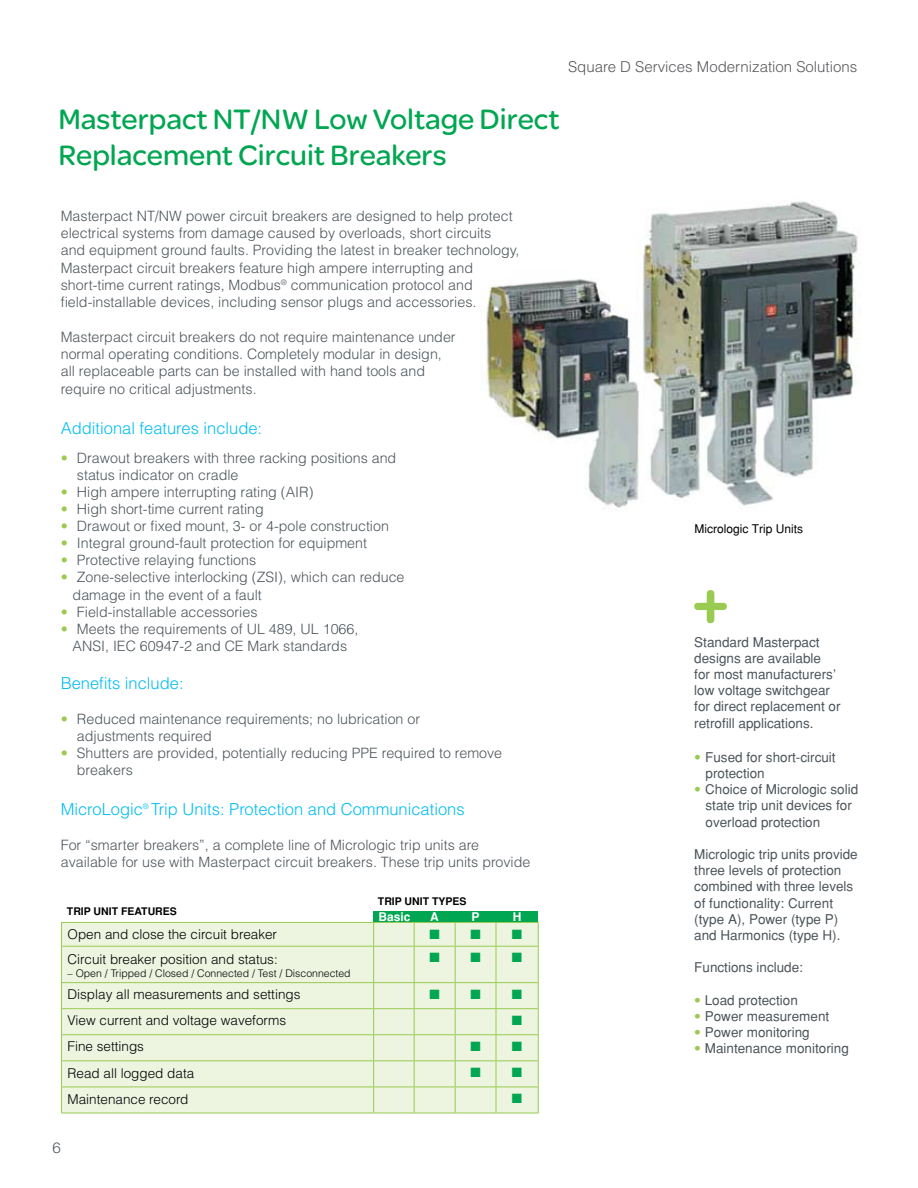
<style>
.page{position:relative;width:918px;height:1188px;background:#fff}
.page>*{position:absolute;margin:0;border:0;box-sizing:border-box;transform-origin:0 0}
.t1{font:30px/36px "SE Optimist";color:#00a651}
.t2{font:300 16.5px "Helvetica";color:#00bdf2}
.t3{font:300 15px "Helvetica";color:#58595b}
.t4{font:300 15px "Helvetica Neue";color:#4d555b}
.t5{font:300 14.25px/17.1px "Helvetica";color:#4d555b}
.t6{font:13.5px/16.2px "Helvetica";color:#4d555b}
.t7{font:300 13.5px "Helvetica";color:#000}
.t8{font:13.5px "Zapf Dingbats ITC";color:#00a651}
.t9{font:12px "Helvetica";color:#000}
.t10{font:700 12px "Helvetica";color:#fff}
.t11{font:300 10.5px "Helvetica";color:#000}
.t12{font:700 10.5px "Helvetica";color:#000}
.s1{font-family:"Helvetica Neue";color:#98cb4f}
.s2{font-family:"Helvetica Neue";font-weight:300;color:#98cb4f}
</style>
<div class="page">
<img style="left:486px;top:201px;width:374px;height:307px">
<svg style="left:694px;top:590px;width:33px;height:33px"></svg>
<div style="left:374px;top:911px;width:164px;height:15px;background:#00a651"></div>
<div style="left:62px;top:923px;width:476px;height:190px;background:#edf5e1"></div>
<hr style="left:61px;top:922px;width:313px;height:1px;background:#98cb4f">
<svg style="left:61px;top:923px;width:1px;height:23px"></svg>
<hr style="left:374px;top:922px;width:40px;height:1px;background:#98cb4f">
<svg style="left:373px;top:923px;width:1px;height:23px"></svg>
<hr style="left:414px;top:922px;width:41px;height:1px;background:#98cb4f">
<svg style="left:414px;top:923px;width:1px;height:23px"></svg>
<hr style="left:455px;top:922px;width:41px;height:1px;background:#98cb4f">
<hr style="left:496px;top:922px;width:43px;height:1px;background:#98cb4f">
<svg style="left:496px;top:923px;width:1px;height:23px"></svg>
<svg style="left:538px;top:923px;width:1px;height:23px"></svg>
<hr style="left:61px;top:946px;width:313px;height:1px;background:#98cb4f">
<hr style="left:61px;top:947px;width:1px;height:35px;background:#98cb4f">
<hr style="left:374px;top:946px;width:40px;height:1px;background:#98cb4f">
<hr style="left:373px;top:947px;width:1px;height:35px;background:#98cb4f">
<hr style="left:414px;top:946px;width:41px;height:1px;background:#98cb4f">
<hr style="left:414px;top:947px;width:1px;height:35px;background:#98cb4f">
<hr style="left:455px;top:946px;width:41px;height:1px;background:#98cb4f">
<hr style="left:455px;top:947px;width:1px;height:35px;background:#98cb4f">
<hr style="left:496px;top:946px;width:43px;height:1px;background:#98cb4f">
<hr style="left:496px;top:947px;width:1px;height:35px;background:#98cb4f">
<hr style="left:538px;top:947px;width:1px;height:35px;background:#98cb4f">
<hr style="left:61px;top:982px;width:313px;height:1px;background:#98cb4f">
<hr style="left:374px;top:982px;width:40px;height:1px;background:#98cb4f">
<hr style="left:414px;top:982px;width:41px;height:1px;background:#98cb4f">
<hr style="left:455px;top:982px;width:41px;height:1px;background:#98cb4f">
<hr style="left:496px;top:982px;width:43px;height:1px;background:#98cb4f">
<hr style="left:61px;top:1008px;width:313px;height:1px;background:#98cb4f">
<hr style="left:374px;top:1008px;width:40px;height:1px;background:#98cb4f">
<hr style="left:414px;top:1008px;width:41px;height:1px;background:#98cb4f">
<hr style="left:496px;top:1008px;width:43px;height:1px;background:#98cb4f">
<hr style="left:61px;top:1034px;width:313px;height:1px;background:#98cb4f">
<hr style="left:374px;top:1034px;width:40px;height:1px;background:#98cb4f">
<hr style="left:414px;top:1034px;width:41px;height:1px;background:#98cb4f">
<hr style="left:496px;top:1034px;width:43px;height:1px;background:#98cb4f">
<hr style="left:61px;top:1060px;width:313px;height:1px;background:#98cb4f">
<hr style="left:374px;top:1060px;width:40px;height:1px;background:#98cb4f">
<hr style="left:414px;top:1060px;width:41px;height:1px;background:#98cb4f">
<hr style="left:496px;top:1060px;width:43px;height:1px;background:#98cb4f">
<hr style="left:61px;top:1087px;width:313px;height:1px;background:#98cb4f">
<svg style="left:61px;top:983px;width:1px;height:130px"></svg>
<hr style="left:374px;top:1087px;width:40px;height:1px;background:#98cb4f">
<svg style="left:373px;top:983px;width:1px;height:130px"></svg>
<hr style="left:414px;top:1087px;width:41px;height:1px;background:#98cb4f">
<svg style="left:414px;top:983px;width:1px;height:130px"></svg>
<hr style="left:496px;top:1087px;width:43px;height:1px;background:#98cb4f">
<svg style="left:538px;top:983px;width:1px;height:130px"></svg>
<hr style="left:61px;top:1113px;width:313px;height:1px;background:#98cb4f">
<hr style="left:374px;top:1113px;width:40px;height:1px;background:#98cb4f">
<hr style="left:414px;top:1113px;width:41px;height:1px;background:#98cb4f">
<hr style="left:455px;top:1113px;width:41px;height:1px;background:#98cb4f">
<hr style="left:496px;top:1113px;width:43px;height:1px;background:#98cb4f">
<svg style="left:430px;top:923px;width:50px;height:23px"></svg>
<svg style="left:430px;top:953px;width:50px;height:9px"></svg>
<svg style="left:430px;top:983px;width:92px;height:130px;background:#e8f2d9"></svg>
<p class="t3" style="left:568px;top:57px;width:291px">Square D Services Modernization Solutions</p>
<h1 class="t1" style="left:58px;top:100px;width:503px">Masterpact NT/NW Low Voltage Direct<br>Replacement Circuit Breakers</h1>
<p class="t5" style="left:61px;top:207px;width:460px">Masterpact NT/NW power circuit breakers are designed to help protect electrical systems from damage caused by overloads, short circuits<br>and equipment ground faults. Providing the latest in breaker technology, Masterpact circuit breakers feature high ampere interrupting and short-time current ratings, Modbus<sup>®</sup> communication protocol and field-installable devices, including sensor plugs and accessories.</p>
<p class="t5" style="left:61px;top:328px;width:396px">Masterpact circuit breakers do not require maintenance under normal operating conditions. Completely modular in design, all replaceable parts can be installed with hand tools and require no critical adjustments.</p>
<p class="t2" style="left:61px;top:417px;width:203px">Additional features include:</p>
<p class="t5" style="left:77px;top:449px;width:321px;text-indent:-16px"><span class="s1">•</span> Drawout breakers with three racking positions and status indicator on cradle</p>
<p class="t5" style="left:61px;top:483px;width:254px"><span class="s1">•</span> High ampere interrupting rating (AIR)</p>
<p class="t5" style="left:61px;top:500px;width:205px"><span class="s1">•</span> High short-time current rating</p>
<p class="t5" style="left:61px;top:517px;width:330px"><span class="s1">•</span> Drawout or fixed mount, 3- or 4-pole construction</p>
<p class="t5" style="left:61px;top:534px;width:308px"><span class="s1">•</span> Integral ground-fault protection for equipment</p>
<p class="t5" style="left:61px;top:551px;width:197px"><span class="s1">•</span> Protective relaying functions</p>
<p class="t5" style="left:73px;top:568px;width:333px;text-indent:-12px"><span class="s1">•</span> Zone-selective interlocking (ZSI), which can reduce damage in the event of a fault</p>
<p class="t5" style="left:61px;top:603px;width:198px"><span class="s1">•</span> Field-installable accessories</p>
<p class="t5" style="left:61px;top:620px;width:299px;text-align:center"><span class="s1">•</span> Meets the requirements of UL 489, UL 1066,<br>ANSI, IEC 60947-2 and CE Mark standards</p>
<p class="t2" style="left:61px;top:672px;width:124px">Benefits include:</p>
<p class="t5" style="left:77px;top:710px;width:345px;text-indent:-16px"><span class="s1">•</span> Reduced maintenance requirements; no lubrication or adjustments required</p>
<p class="t5" style="left:77px;top:744px;width:427px;text-indent:-16px"><span class="s1">•</span> Shutters are provided, potentially reducing PPE required to remove breakers</p>
<p class="t2" style="left:61px;top:798px;width:405px">MicroLogic<sup>®</sup> Trip Units: Protection and Communications</p>
<p class="t5" style="left:61px;top:836px;width:471px">For “smarter breakers”, a complete line of Micrologic trip units are available for use with Masterpact circuit breakers. These trip units provide</p>
<p class="t12" style="left:67px;top:906px;width:111px">TRIP UNIT FEATURES</p>
<p class="t12" style="left:378px;top:895px;width:90px">TRIP UNIT TYPES</p>
<p class="t10" style="left:378px;top:910px;width:34px">Basic</p>
<p class="t10" style="left:430px;top:910px;width:10px">A</p>
<p class="t10" style="left:472px;top:910px;width:10px">P</p>
<p class="t10" style="left:513px;top:910px;width:10px">H</p>
<p class="t7" style="left:68px;top:926px;width:211px">Open and close the circuit breaker</p>
<p class="t8" style="left:512px;top:928px;width:12px">■</p>
<p class="t7" style="left:68px;top:951px;width:212px">Circuit breaker position and status:</p>
<p class="t11" style="left:68px;top:966px;width:285px">– Open / Tripped / Closed / Connected / Test / Disconnected</p>
<p class="t8" style="left:512px;top:951px;width:12px">■</p>
<p class="t7" style="left:67px;top:986px;width:235px">Display all measurements and settings</p>
<p class="t8" style="left:512px;top:988px;width:12px">■</p>
<p class="t7" style="left:67px;top:1012px;width:220px">View current and voltage waveforms</p>
<p class="t8" style="left:512px;top:1014px;width:12px">■</p>
<p class="t7" style="left:67px;top:1038px;width:78px">Fine settings</p>
<p class="t7" style="left:67px;top:1064px;width:128px">Read all logged data</p>
<p class="t7" style="left:67px;top:1090px;width:123px">Maintenance record</p>
<p class="t8" style="left:512px;top:1092px;width:12px">■</p>
<p class="t4" style="left:52px;top:1138px;width:10px">6</p>
<p class="t9" style="left:694px;top:522px;width:110px">Micrologic Trip Units</p>
<p class="t6" style="left:694px;top:634px;width:148px">Standard Masterpact designs are available<br>for most manufacturers’ low voltage switchgear for direct replacement or retrofill applications.</p>
<p class="t6" style="left:706px;top:749px;width:132px;text-indent:-11px"><span class="s2">•</span> Fused for short-circuit protection</p>
<p class="t6" style="left:706px;top:781px;width:154px;text-indent:-11px"><span class="s2">•</span> Choice of Micrologic solid state trip unit devices for overload protection</p>
<p class="t6" style="left:694px;top:846px;width:165px">Micrologic trip units provide three levels of protection combined with three levels of functionality: Current (type A), Power (type P) and Harmonics (type H).</p>
<p class="t6" style="left:694px;top:959px;width:110px">Functions include:</p>
<p class="t6" style="left:694px;top:992px;width:105px"><span class="s2">•</span> Load protection</p>
<p class="t6" style="left:694px;top:1008px;width:137px"><span class="s2">•</span> Power measurement</p>
<p class="t6" style="left:694px;top:1024px;width:117px"><span class="s2">•</span> Power monitoring</p>
<p class="t6" style="left:694px;top:1040px;width:156px"><span class="s2">•</span> Maintenance monitoring</p>
</div>
